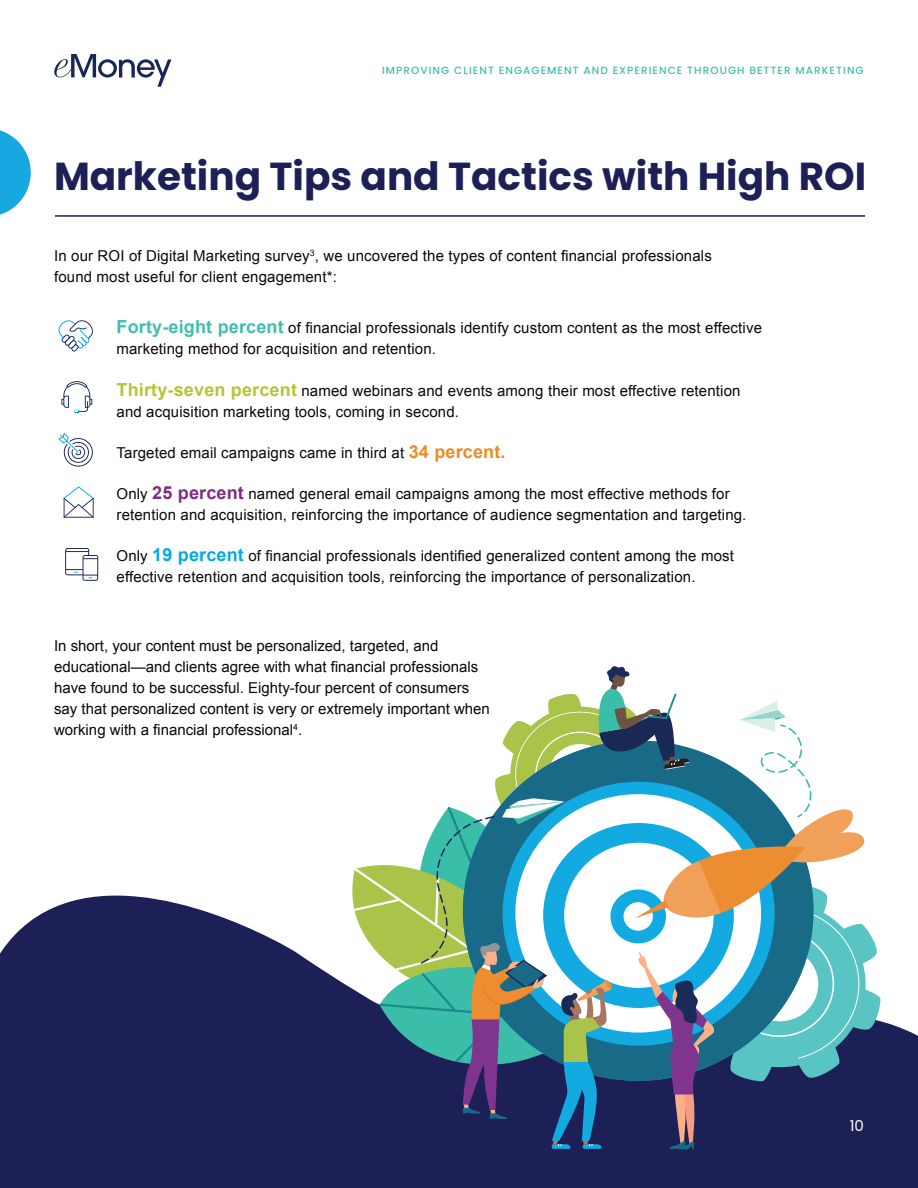
<style>
.page{position:relative;width:918px;height:1188px;background:#fff}
.page>*{position:absolute;margin:0;border:0;box-sizing:border-box;transform-origin:0 0}
.body{font:700 39px "Poppins";color:#1c2056}
.body-2{font:15px/21px "Arial";letter-spacing:.01em;color:#0c0806}
.t1{font:15px "Poppins";color:#fff}
.t2{font:500 10.5px "Poppins";letter-spacing:.1em;color:#40bfab}
.s1{font-weight:700;font-size:18px;color:#40bfab}
.s2{font-weight:700;font-size:18px;color:#b4c534}
.s3{font-weight:700;font-size:18px;color:#ec8c22}
.s4{font-weight:700;font-size:18px;color:#802c81}
.s5{font-weight:700;font-size:18px;color:#00abe7}
</style>
<div class="page">
<svg style="left:0;top:895px;width:336px;height:293px;fill:#1c2056"></svg>
<svg style="left:0;top:130px;width:31px;height:85px"></svg>
<hr style="left:55px;top:215px;width:810px;height:2px;background:#1c2056">
<svg style="left:54px;top:54px;width:117px;height:33px"></svg>
<svg style="left:336px;top:666px;width:582px;height:522px"></svg>
<svg style="left:64px;top:486px;width:30px;height:32px"></svg>
<svg style="left:58px;top:433px;width:35px;height:34px"></svg>
<svg style="left:65px;top:548px;width:33px;height:33px"></svg>
<svg style="left:58px;top:320px;width:35px;height:32px"></svg>
<svg style="left:61px;top:381px;width:31px;height:32px"></svg>
<p class="t2" style="left:382px;top:65px;width:483px">IMPROVING CLIENT ENGAGEMENT AND EXPERIENCE THROUGH BETTER MARKETING</p>
<p class="body" style="left:54px;top:154px;width:814px">Marketing Tips and Tactics with High ROI</p>
<p class="body-2" style="left:54px;top:245px;width:659px">In our ROI of Digital Marketing survey<sup>3</sup>, we uncovered the types of content financial professionals found most useful for client engagement*:</p>
<p class="body-2" style="left:117px;top:318px;width:647px"><span class="s1">Forty-eight percent</span> of financial professionals identify custom content as the most effective marketing method for acquisition and retention.</p>
<p class="body-2" style="left:117px;top:380px;width:626px"><span class="s2">Thirty-seven percent</span> named webinars and events among their most effective retention and acquisition marketing tools, coming in second.</p>
<p class="body-2" style="left:117px;top:442px;width:391px">Targeted email campaigns came in third at <span class="s3">34 percent.</span></p>
<p class="body-2" style="left:117px;top:483px;width:631px">Only <span class="s4">25 percent</span> named general email campaigns among the most effective methods for retention and acquisition, reinforcing the importance of audience segmentation and targeting.</p>
<p class="body-2" style="left:117px;top:546px;width:619px">Only <span class="s5">19 percent</span> of financial professionals identified generalized content among the most effective retention and acquisition tools, reinforcing the importance of personalization.</p>
<p class="body-2" style="left:54px;top:635px;width:438px">In short, your content must be personalized, targeted, and educational—and clients agree with what financial professionals have found to be successful. Eighty-four percent of consumers say that personalized content is very or extremely important when working with a financial professional<sup>4</sup>.</p>
<p class="t1" style="left:850px;top:1117px;width:16px">10</p>
</div>
